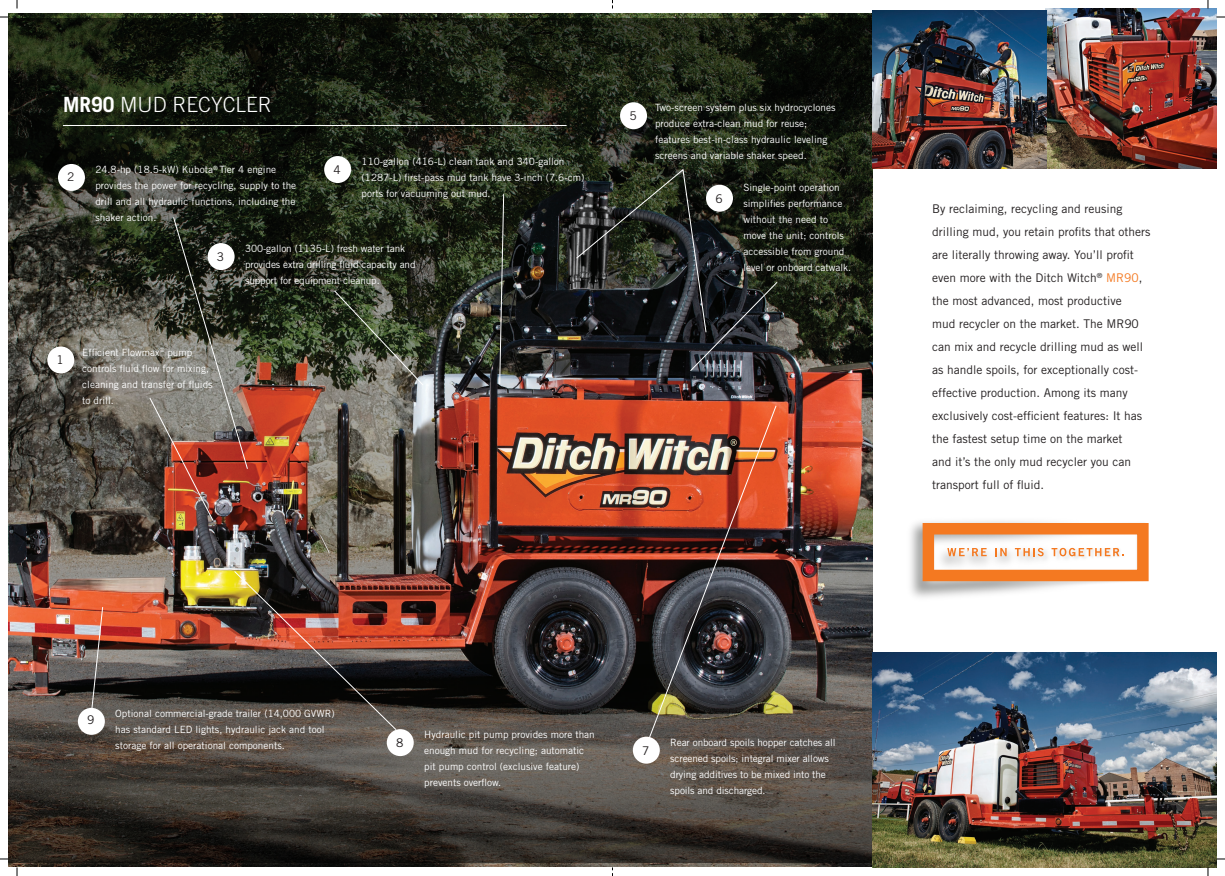
<style>
.page{position:relative;width:1225px;height:876px;background:#fff}
.page>*{position:absolute;margin:0;border:0;box-sizing:border-box;transform-origin:0 0}
.t1{font:300 21px "Trade Gothic LT Std";color:#fff}
.t2{font:12px/23px "Trade Gothic LT Std";color:#231f20}
.t3{font:10px/16px "Trade Gothic LT Std";color:#fff}
.s1{font-weight:700}
.s2{color:#f47921}
</style>
<div class="page">
<img style="left:9px;top:13px;width:863px;height:853px">
<img style="left:910px;top:521px;width:239px;height:77px">
<div style="left:922px;top:523px;width:226px;height:58px;border:11px solid #f47921"></div>
<svg style="left:947px;top:548px;width:39px;height:8px"></svg>
<svg style="left:995px;top:548px;width:11px;height:8px"></svg>
<svg style="left:1015px;top:548px;width:28px;height:8px"></svg>
<svg style="left:1051px;top:548px;width:73px;height:8px"></svg>
<svg style="left:9px;top:661px;width:863px;height:202px;background:#453f39"></svg>
<svg style="left:9px;top:19px;width:862px;height:313px;background:#1e2418"></svg>
<img style="left:872px;top:9px;width:344px;height:159px">
<div style="left:633px;top:737px;width:27px;height:27px;background:#fff;border-radius:50%"></div>
<img style="left:872px;top:652px;width:344px;height:215px">
<div style="left:387px;top:729px;width:27px;height:27px;background:#fff;border-radius:50%"></div>
<div style="left:58px;top:164px;width:27px;height:27px;background:#fff;border-radius:50%"></div>
<div style="left:47px;top:346px;width:27px;height:27px;background:#fff;border-radius:50%"></div>
<div style="left:620px;top:102px;width:27px;height:27px;background:#fff;border-radius:50%"></div>
<div style="left:324px;top:156px;width:27px;height:27px;background:#fff;border-radius:50%"></div>
<hr style="left:63px;top:125px;width:503px;height:1px;background:#fff">
<img style="left:233px;top:570px;width:164px;height:161px">
<svg style="left:91px;top:606px;width:13px;height:104px"></svg>
<svg style="left:333px;top:289px;width:91px;height:98px;background:#48503e"></svg>
<img style="left:647px;top:404px;width:130px;height:337px">
<img style="left:148px;top:216px;width:101px;height:306px">
<div style="left:78px;top:708px;width:27px;height:27px;background:#fff;border-radius:50%"></div>
<svg style="left:575px;top:168px;width:203px;height:204px;background:#282b29"></svg>
<svg style="left:499px;top:193px;width:6px;height:192px"></svg>
<h1 class="t1" style="left:63px;top:92px;width:210px"><span class="s1">MR90</span> MUD RECYCLER</h1>
<p class="t2" style="left:67px;top:165px;width:9px">2</p>
<p class="t3" style="left:95px;top:161px;width:202px">24.8-hp (18.5-kW) Kubota<sup>®</sup> Tier 4 engine provides the power for recycling, supply to the drill and all hydraulic functions, including the shaker action.</p>
<p class="t2" style="left:333px;top:158px;width:9px">4</p>
<p class="t3" style="left:361px;top:153px;width:224px">110-gallon (416-L) clean tank and 340-gallon (1287-L) first-pass mud tank have 3-inch (7.6-cm) ports for vacuuming out mud.</p>
<p class="t2" style="left:217px;top:245px;width:9px">3</p>
<p class="t3" style="left:245px;top:240px;width:172px">300-gallon (1135-L) fresh water tank provides extra drilling fluid capacity and support for equipment cleanup.</p>
<p class="t2" style="left:57px;top:348px;width:9px">1</p>
<p class="t3" style="left:82px;top:344px;width:132px">Efficient Flowmax<sup>®</sup> pump controls fluid flow for mixing, cleaning and transfer of fluids to drill.</p>
<p class="t2" style="left:629px;top:104px;width:9px">5</p>
<p class="t3" style="left:655px;top:100px;width:182px">Two-screen system plus six hydrocyclones produce extra-clean mud for reuse; features best-in-class hydraulic leveling screens and variable shaker speed.</p>
<p class="t2" style="left:715px;top:187px;width:9px">6</p>
<p class="t3" style="left:743px;top:179px;width:109px">Single-point operation simplifies performance without the need to move the unit; controls accessible from ground level or onboard catwalk.</p>
<p class="t2" style="left:932px;top:197px;width:220px">By reclaiming, recycling and reusing drilling mud, you retain profits that others are literally throwing away. You’ll profit even more with the Ditch Witch<sup>®</sup> <span class="s2">MR90</span>, the most advanced, most productive<br>mud recycler on the market. The MR90 can mix and recycle drilling mud as well as handle spoils, for exceptionally cost&shy;effective production. Among its many exclusively cost-efficient features: It has the fastest setup time on the market<br>and it’s the only mud recycler you can transport full of fluid.</p>
<p class="t2" style="left:87px;top:708px;width:9px">9</p>
<p class="t3" style="left:115px;top:705px;width:221px">Optional commercial-grade trailer (14,000 GVWR) has standard LED lights, hydraulic jack and tool storage for all operational components.</p>
<p class="t2" style="left:396px;top:731px;width:9px">8</p>
<p class="t3" style="left:424px;top:726px;width:172px">Hydraulic pit pump provides more than enough mud for recycling; automatic pit pump control (exclusive feature) prevents overflow.</p>
<p class="t2" style="left:642px;top:739px;width:9px">7</p>
<p class="t3" style="left:670px;top:734px;width:167px">Rear onboard spoils hopper catches all screened spoils; integral mixer allows drying additives to be mixed into the spoils and discharged.</p>
</div>
